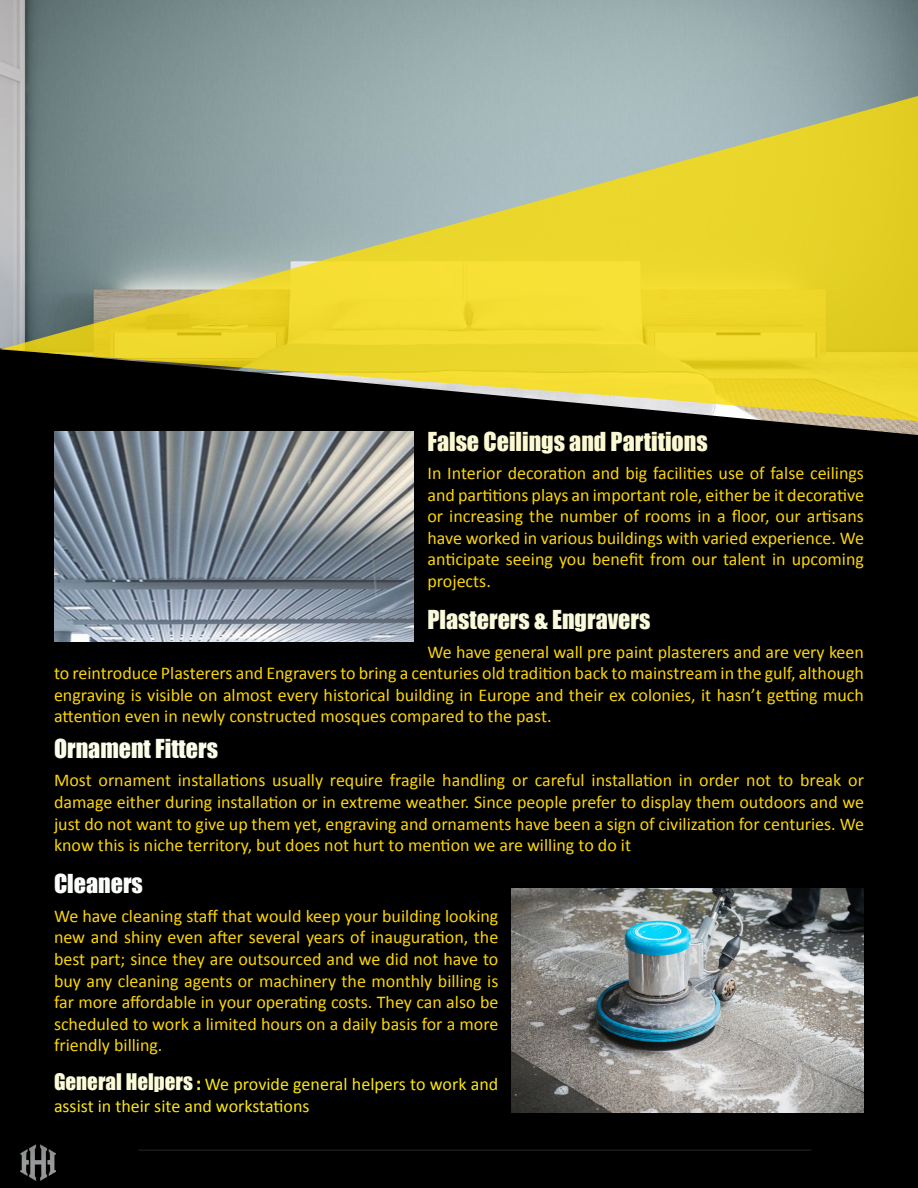
<style>
.page{position:relative;width:918px;height:1188px;background:#000}
.page>*{position:absolute;margin:0;border:0;box-sizing:border-box;transform-origin:0 0}
.t1{font:24px "Impact";color:#faf9d3}
.t2{font:24px "Impact";color:#f9fadb}
.t3{font:24px "Impact";color:#fbfce9}
.t4{font:24px "Impact";color:#fbfdfa}
.t5{font:18px/21.6px "Calibri";color:#fbd605;text-align:justify}
.t6{font:18px/21.6px "Calibri";color:#fbe70c}
.s1{font-family:"Impact";font-size:21px;color:#fbfad9}
.s2{font-family:"Impact";color:#fff101}
</style>
<div class="page">
<img style="left:20px;top:1145px;width:35px;height:35px">
<hr style="left:138px;top:1149px;width:673px;height:2px;background:#231f20">
<img style="left:0;top:0;width:918px;height:435px">
<svg style="left:0;top:96px;width:918px;height:325px;background:#b3af5a"></svg>
<img style="left:512px;top:889px;width:352px;height:223px">
<img style="left:54px;top:432px;width:360px;height:210px">
<p class="t1" style="left:427px;top:423px;width:282px">False Ceilings and Partitions</p>
<p class="t5" style="left:427px;top:461px;width:438px">In Interior decoration and big facilities use of false ceilings and partitions plays an important role, either be it decorative or increasing the number of rooms in a floor, our artisans have worked in various buildings with varied experience. We anticipate seeing you benefit from our talent in upcoming projects.</p>
<p class="t2" style="left:427px;top:601px;width:224px">Plasterers &amp; Engravers</p>
<p class="t5" style="left:54px;top:640px;width:812px;text-indent:373px">We have general wall pre paint plasterers and are very keen to reintroduce Plasterers and Engravers to bring a centuries old tradition back to mainstream in the gulf, although engraving is visible on almost every historical building in Europe and their ex colonies, it hasn’t getting much attention even in newly constructed mosques compared to the past.</p>
<p class="t3" style="left:54px;top:730px;width:166px">Ornament Fitters</p>
<p class="t5" style="left:54px;top:769px;width:812px">Most ornament installations usually require fragile handling or careful installation in order not to break or damage either during installation or in extreme weather. Since people prefer to display them outdoors and we just do not want to give up them yet, engraving and ornaments have been a sign of civilization for centuries. We know this is niche territory, but does not hurt to mention we are willing to do it</p>
<p class="t4" style="left:54px;top:865px;width:90px">Cleaners</p>
<p class="t5" style="left:54px;top:904px;width:446px">We have cleaning staff that would keep your building looking new and shiny even after several years of inauguration, the best part; since they are outsourced and we did not have to buy any cleaning agents or machinery the monthly billing is far more affordable in your operating costs. They can also be scheduled to work a limited hours on a daily basis for a more friendly billing.</p>
<p class="t6" style="left:54px;top:1072px;width:446px"><span class="s1">General Helpers</span> <span class="s2">:</span> We provide general helpers to work and assist in their site and workstations</p>
</div>
